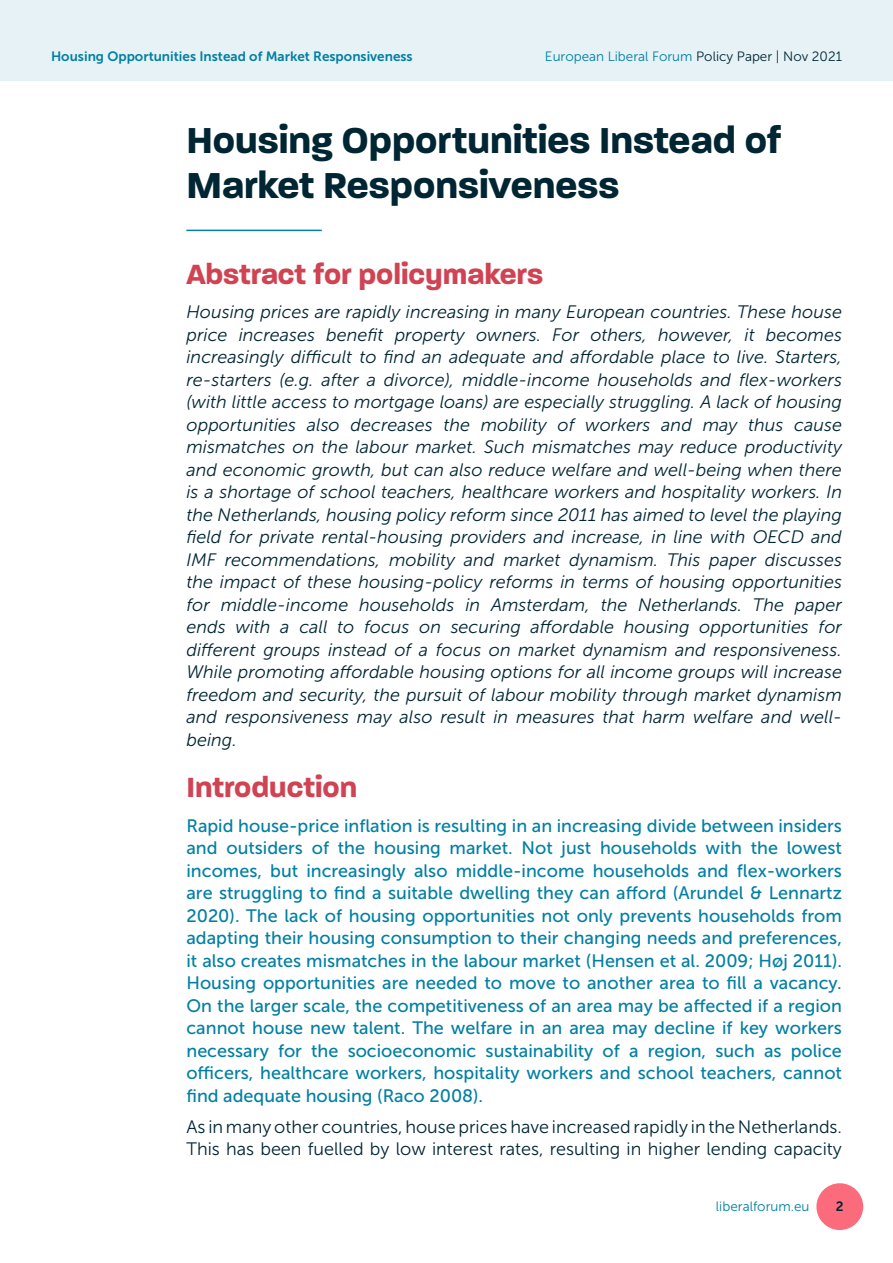
<style>
.page{position:relative;width:893px;height:1263px;background:#fff}
.page>*{position:absolute;margin:0;border:0;box-sizing:border-box;transform-origin:0 0}
.t1{font:700 39px/45px "Paralucent";color:#002633}
.Subheading_1{font:700 30px "Paralucent";color:#d04353}
.Body_Copy{font:italic 18px/22.5px "Museo Sans 300";color:#002633;text-align:justify}
.Introduction_paragra{font:18px/22.5px "Museo Sans 500";color:#007fa3;text-align:justify}
.Body_Copy-2{font:18px/22.5px "Museo Sans 300";color:#002633}
.t2{font:13.5px "Museo Sans 300";color:#007fa3}
.t3{font:13.5px "Museo Sans 700";color:#007fa3}
.t4{font:13.5px "Museo Sans 700";color:#002633}
.s1{color:#002633}
</style>
<div class="page">
<div style="left:0;top:0;width:893px;height:81px;background:#e6f2f6"></div>
<div style="left:816px;top:1183px;width:47px;height:47px;background:#fc6b7b;border-radius:50%"></div>
<hr style="left:186px;top:230px;width:136px;height:1px;background:#007fa3">
<p class="t3" style="left:51px;top:49px;width:363px">Housing Opportunities Instead of Market Responsiveness</p>
<p class="t2" style="left:545px;top:49px;width:298px">European Liberal Forum <span class="s1">Policy Paper | Nov 2021</span></p>
<p class="t1" style="left:186px;top:117px;width:597px">Housing Opportunities Instead of<br>Market Responsiveness</p>
<p class="Subheading_1" style="left:186px;top:256px;width:358px">Abstract for policymakers</p>
<p class="Body_Copy" style="left:186px;top:301px;width:657px">Housing prices are rapidly increasing in many European countries. These house price increases benefit property owners. For others, however, it becomes increasingly difficult to find an adequate and affordable place to live. Starters, re-starters (e.g. after a divorce), middle-income households and flex-workers (with little access to mortgage loans) are especially struggling. A lack of housing opportunities also decreases the mobility of workers and may thus cause mismatches on the labour market. Such mismatches may reduce productivity and economic growth, but can also reduce welfare and well-being when there is a shortage of school teachers, healthcare workers and hospitality workers. In the Netherlands, housing policy reform since 2011 has aimed to level the playing field for private rental-housing providers and increase, in line with OECD and IMF recommendations, mobility and market dynamism. This paper discusses the impact of these housing-policy reforms in terms of housing opportunities for middle-income households in Amsterdam, the Netherlands. The paper ends with a call to focus on securing affordable housing opportunities for different groups instead of a focus on market dynamism and responsiveness.<br>While promoting affordable housing options for all income groups will increase freedom and security, the pursuit of labour mobility through market dynamism and responsiveness may also result in measures that harm welfare and well&shy;being.</p>
<p class="Subheading_1" style="left:186px;top:769px;width:172px">Introduction</p>
<p class="Introduction_paragra" style="left:186px;top:814px;width:657px">Rapid house-price inflation is resulting in an increasing divide between insiders and outsiders of the housing market. Not just households with the lowest incomes, but increasingly also middle-income households and flex-workers are struggling to find a suitable dwelling they can afford (Arundel &amp; Lennartz 2020). The lack of housing opportunities not only prevents households from adapting their housing consumption to their changing needs and preferences, it also creates mismatches in the labour market (Hensen et al. 2009; Høj 2011).<br>Housing opportunities are needed to move to another area to fill a vacancy.<br>On the larger scale, the competitiveness of an area may be affected if a region cannot house new talent. The welfare in an area may decline if key workers necessary for the socioeconomic sustainability of a region, such as police officers, healthcare workers, hospitality workers and school teachers, cannot find adequate housing (Raco 2008).</p>
<p class="Body_Copy-2" style="left:186px;top:1115px;width:657px">As in many other countries, house prices have increased rapidly in the Netherlands.<br>This has been fuelled by low interest rates, resulting in higher lending capacity</p>
<p class="t2" style="left:716px;top:1199px;width:95px">liberalforum.eu</p>
<p class="t4" style="left:836px;top:1199px;width:9px">2</p>
</div>
